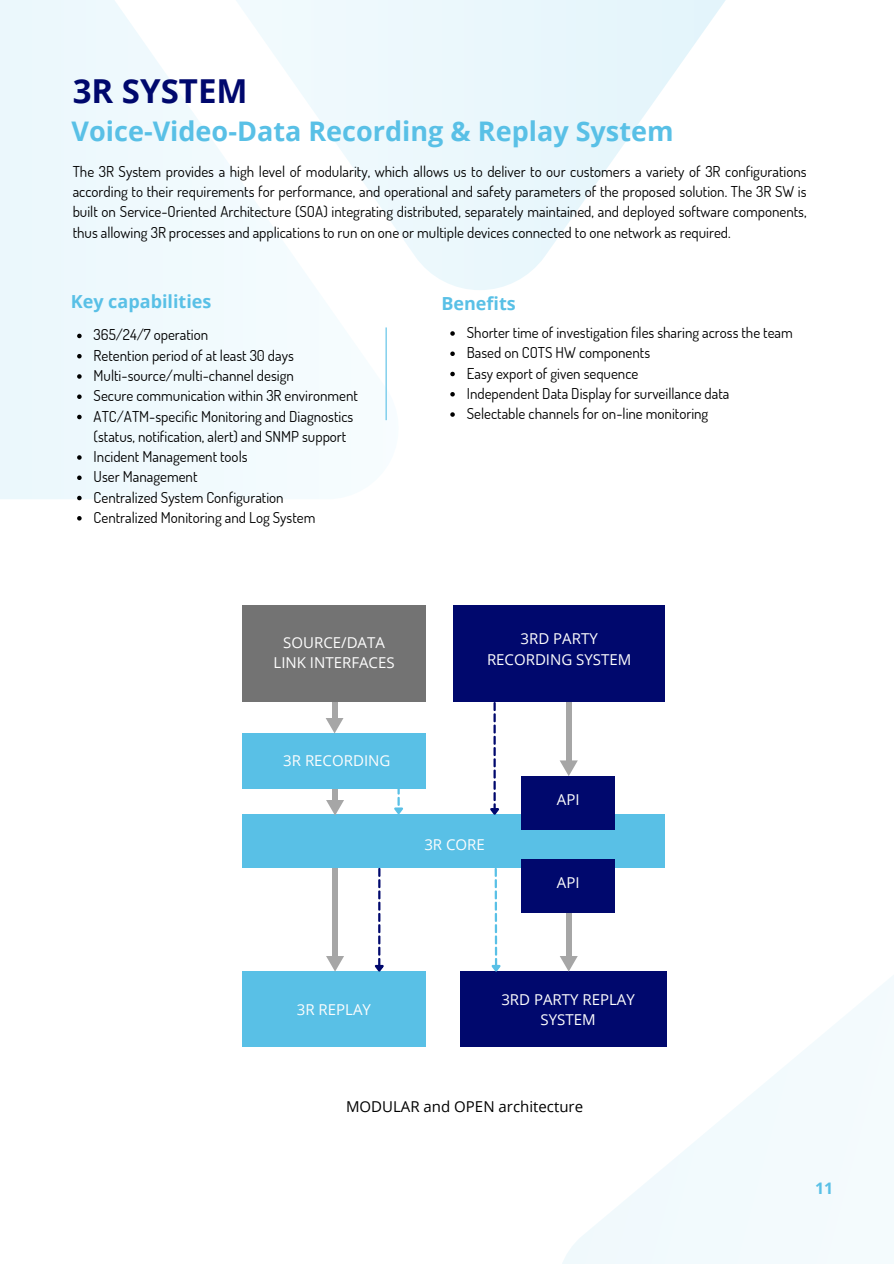
<style>
.page{position:relative;width:894px;height:1264px;background:#fff}
.page>*{position:absolute;margin:0;border:0;box-sizing:border-box;transform-origin:0 0}
.t1{font:700 33px "Open Sans";color:#00086d}
.t2{font:700 27px "Open Sans";color:#59c0e6}
.t3{font:700 18px "Open Sans";color:#59c0e6}
.t4{font:700 15.9px "Open Sans";color:#59c0e6}
.t5{font:15px/20.2px "Dosis";color:#000;text-align:justify}
.t6{font:15px/20.2px "Open Sans";color:#fdfdfd;text-align:center}
.t7{font:15px "Open Sans";color:#000}
</style>
<div class="page">
<div style="left:0;top:0;width:387px;height:499px;background:#eff9fd"></div>
<svg style="left:541px;top:747px;width:352px;height:516px"></svg>
<svg style="left:74px;top:0;width:652px;height:290px;fill:#eff9fd"></svg>
<hr style="left:385px;top:327px;width:1px;height:93px;background:#59c0e6">
<div style="left:332px;top:698px;width:5px;height:21px;background:#a6a6a6"></div>
<div style="left:242px;top:605px;width:184px;height:97px;background:#737373"></div>
<div style="left:332px;top:780px;width:6px;height:21px;background:#a6a6a6"></div>
<div style="left:242px;top:733px;width:184px;height:55px;background:#59c0e6"></div>
<div style="left:332px;top:859px;width:6px;height:100px;background:#a6a6a6"></div>
<div style="left:565px;top:859px;width:6px;height:100px;background:#a6a6a6"></div>
<div style="left:242px;top:814px;width:422px;height:53px;background:#59c0e6"></div>
<div style="left:242px;top:971px;width:184px;height:76px;background:#59c0e6"></div>
<div style="left:565px;top:664px;width:6px;height:100px;background:#a6a6a6"></div>
<div style="left:453px;top:605px;width:211px;height:97px;background:#00086d"></div>
<div style="left:460px;top:971px;width:206px;height:76px;background:#00086d"></div>
<div style="left:521px;top:859px;width:94px;height:53px;background:#00086d"></div>
<svg style="left:371px;top:867px;width:14px;height:105px"></svg>
<div style="left:521px;top:776px;width:94px;height:53px;background:#00086d"></div>
<svg style="left:488px;top:867px;width:14px;height:105px"></svg>
<svg style="left:77px;top:334px;width:5px;height:4px"></svg>
<svg style="left:77px;top:354px;width:5px;height:4px"></svg>
<svg style="left:77px;top:374px;width:5px;height:5px"></svg>
<svg style="left:77px;top:394px;width:5px;height:5px"></svg>
<svg style="left:77px;top:415px;width:5px;height:4px"></svg>
<svg style="left:77px;top:455px;width:5px;height:5px"></svg>
<svg style="left:77px;top:475px;width:5px;height:5px"></svg>
<svg style="left:77px;top:496px;width:5px;height:4px"></svg>
<svg style="left:77px;top:516px;width:5px;height:4px"></svg>
<svg style="left:450px;top:331px;width:4px;height:5px"></svg>
<svg style="left:450px;top:351px;width:4px;height:5px"></svg>
<svg style="left:450px;top:372px;width:4px;height:4px"></svg>
<svg style="left:450px;top:392px;width:4px;height:4px"></svg>
<svg style="left:450px;top:412px;width:4px;height:5px"></svg>
<svg style="left:326px;top:800px;width:18px;height:15px"></svg>
<svg style="left:326px;top:956px;width:18px;height:15px"></svg>
<svg style="left:490px;top:702px;width:9px;height:113px"></svg>
<svg style="left:390px;top:788px;width:15px;height:26px"></svg>
<svg style="left:326px;top:717px;width:17px;height:16px"></svg>
<svg style="left:559px;top:955px;width:18px;height:16px"></svg>
<svg style="left:559px;top:760px;width:18px;height:16px"></svg>
<p class="t1" style="left:73px;top:68px;width:176px">3R SYSTEM</p>
<h2 class="t2" style="left:72px;top:112px;width:603px">Voice-Video-Data Recording &amp; Replay System</h2>
<h1 class="t5" style="left:73px;top:161px;width:735px">The 3R System provides a high level of modularity, which allows us to deliver to our customers a variety of 3R configurations according to their requirements for performance, and operational and safety parameters of the proposed solution. The 3R SW is built on Service-Oriented Architecture (SOA) integrating distributed, separately maintained, and deployed software components, thus allowing 3R processes and applications to run on one or multiple devices connected to one network as required.</h1>
<p class="t3" style="left:71px;top:288px;width:142px">Key capabilities</p>
<h4 class="t5" style="left:94px;top:324px;width:116px">365/24/7 operation</h4>
<p class="t5" style="left:94px;top:344px;width:202px">Retention period of at least 30 days</p>
<p class="t5" style="left:94px;top:365px;width:202px">Multi-source/multi-channel design</p>
<p class="t5" style="left:94px;top:385px;width:266px">Secure communication within 3R environment</p>
<p class="t5" style="left:94px;top:405px;width:261px">ATC/ATM-specific Monitoring and Diagnostics (status, notification, alert) and SNMP support</p>
<p class="t5" style="left:94px;top:446px;width:155px">Incident Management tools</p>
<p class="t5" style="left:94px;top:466px;width:105px">User Management</p>
<p class="t5" style="left:94px;top:486px;width:191px">Centralized System Configuration</p>
<p class="t5" style="left:94px;top:506px;width:223px">Centralized Monitoring and Log System</p>
<p class="t3" style="left:441px;top:290px;width:76px">Benefits</p>
<p class="t5" style="left:466px;top:322px;width:327px">Shorter time of investigation files sharing across the team</p>
<p class="t5" style="left:466px;top:342px;width:185px">Based on COTS HW components</p>
<p class="t5" style="left:466px;top:362px;width:173px">Easy export of given sequence</p>
<p class="t5" style="left:466px;top:383px;width:264px">Independent Data Display for surveillance data</p>
<p class="t5" style="left:466px;top:403px;width:243px">Selectable channels for on-line monitoring</p>
<p class="t6" style="left:273px;top:631px;width:122px">SOURCE/DATA<br>LINK INTERFACES</p>
<h5 class="t6" style="left:487px;top:628px;width:146px">3RD PARTY<br>RECORDING SYSTEM</h5>
<p class="t6" style="left:283px;top:750px;width:109px">3R RECORDING</p>
<h3 class="t6" style="left:424px;top:834px;width:62px">3R CORE</h3>
<h5 class="t6" style="left:557px;top:788px;width:24px">API</h5>
<h5 class="t6" style="left:557px;top:871px;width:24px">API</h5>
<h5 class="t6" style="left:297px;top:999px;width:76px">3R REPLAY</h5>
<h4 class="t6" style="left:501px;top:989px;width:135px">3RD PARTY REPLAY<br>SYSTEM</h4>
<h5 class="t7" style="left:346px;top:1096px;width:238px">MODULAR and OPEN architecture</h5>
<h5 class="t4" style="left:814px;top:1177px;width:20px">11</h5>
</div>
